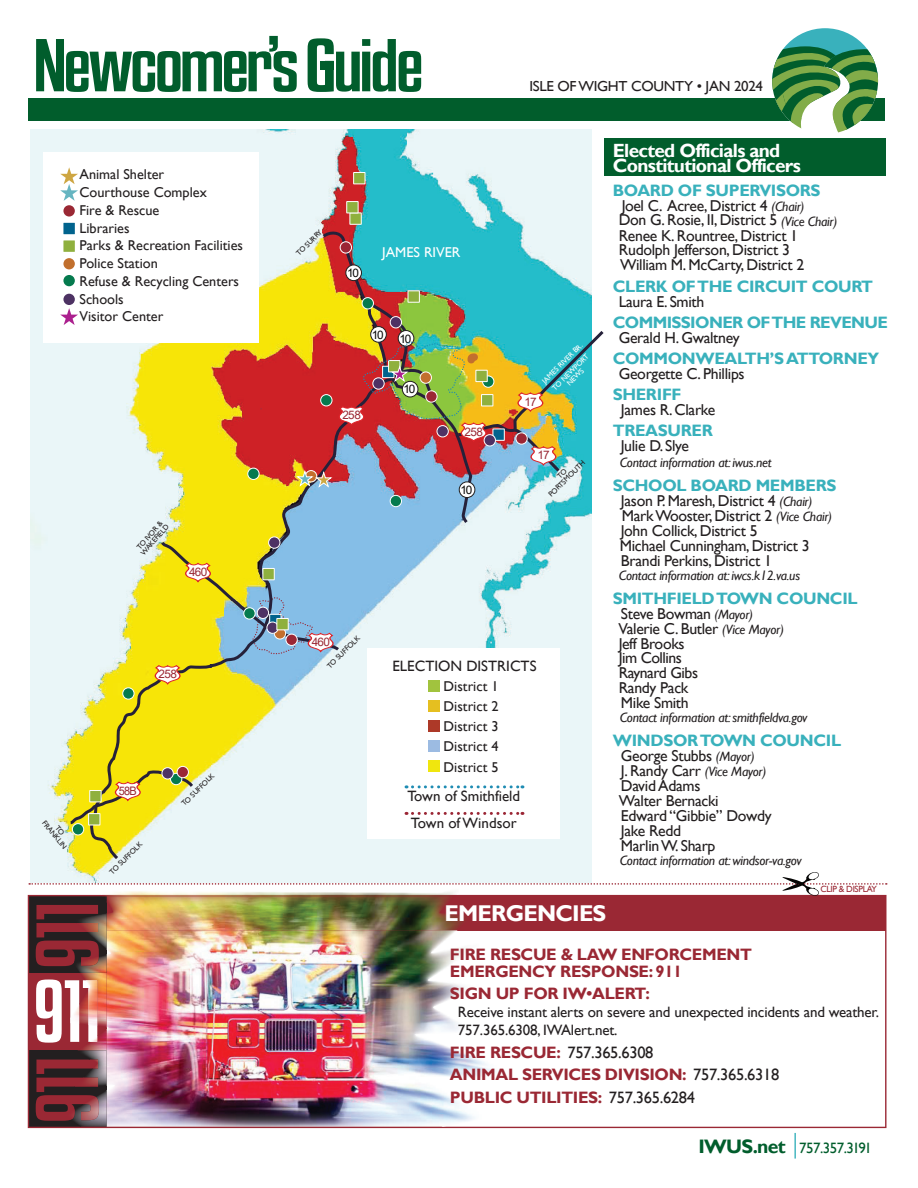
<style>
.page{position:relative;width:918px;height:1188px;background:#fff}
.page>*{position:absolute;margin:0;border:0;box-sizing:border-box;transform-origin:0 0}
.t1{font:700 22.8px "Gill Sans";letter-spacing:-.035em;color:#fff}
.t2{font:700 19.05px/15px "Gill Sans";letter-spacing:-.035em;color:#fff}
.t3{font:700 16.5px "Gill Sans";letter-spacing:-.02em;color:#39b1bc}
.t4{font:700 16.5px/22.5px "Gill Sans";letter-spacing:-.02em;color:#9a2834}
.t5{font:15.75px/15px "Gill Sans";letter-spacing:-.02em;color:#231f20}
.t6{font:15px/18px "Gill Sans";letter-spacing:-.01em;color:#231f20}
.t7{font:15px "Gill Sans";letter-spacing:-.035em;color:#015d2c}
.t8{font:14.55px "Gill Sans";letter-spacing:-.02em;color:#231f20}
.t9{font:14.25px/17.9px "Gill Sans";color:#231f20}
.t10{font:14.25px "Gill Sans";color:#fff}
.t11{font:italic 13.5px "Gill Sans";letter-spacing:-.02em;color:#231f20}
.t12{font:11.7px "Arial";letter-spacing:-.06em;color:#9a2834}
.t13{font:11.7px "Arial";letter-spacing:-.1em;color:#050504}
.t14{font:11.7px "Arial";letter-spacing:-.06em;color:#9a2834;scale:.93 1}
.t15{font:9px "Gill Sans";letter-spacing:-.035em;color:#9a2834}
.t16{font:7.5px/6.8px "Gill Sans";color:#231f20;text-align:center}
.t17{font:7.5px/12px "Gill Sans";color:#fff;text-align:center}
.s1{font-style:italic;font-size:13.5px}
.s2{font-weight:400;color:#231f20}
.s3{font-weight:700;font-size:19.5px}
</style>
<div class="page">
<hr style="left:794px;top:1133px;width:2px;height:26px;background:#39b1bc">
<svg style="left:28px;top:895px;width:858px;height:233px"></svg>
<div style="left:28px;top:98px;width:857px;height:22px;background:#015d2c"></div>
<svg style="left:772px;top:28px;width:106px;height:105px"></svg>
<svg style="left:36px;top:36px;width:261px;height:56px"></svg>
<svg style="left:308px;top:38px;width:113px;height:54px"></svg>
<div style="left:321px;top:61px;width:13px;height:9px;background:#015d2c"></div>
<img style="left:458px;top:896px;width:47px;height:231px">
<img style="left:458px;top:896px;width:20px;height:34px">
<img style="left:67px;top:973px;width:14px;height:78px">
<img style="left:71px;top:1051px;width:10px;height:76px">
<svg style="left:36px;top:1060px;width:45px;height:61px;background:#6d252d"></svg>
<img style="left:70px;top:1004px;width:9px;height:20px">
<img style="left:72px;top:896px;width:9px;height:77px">
<img style="left:72px;top:956px;width:9px;height:10px">
<img style="left:76px;top:923px;width:5px;height:9px">
<img style="left:81px;top:896px;width:377px;height:231px">
<svg style="left:29px;top:872px;width:858px;height:24px"></svg>
<div style="left:604px;top:139px;width:282px;height:37px;background:#015d2c"></div>
<img style="left:30px;top:130px;width:562px;height:753px">
<svg style="left:107px;top:852px;width:14px;height:11px"></svg>
<div style="left:44px;top:152px;width:215px;height:191px;background:#fff"></div>
<div style="left:63px;top:205px;width:12px;height:12px;background:#9a2834;border-radius:50%"></div>
<div style="left:63px;top:258px;width:12px;height:11px;background:#c16f2d;border-radius:50%"></div>
<div style="left:63px;top:275px;width:12px;height:11px;background:#057a4e;border-radius:50%"></div>
<div style="left:63px;top:294px;width:12px;height:11px;background:#4d3263;border-radius:50%"></div>
<svg style="left:87px;top:374px;width:310px;height:478px;background:#e3e9a2"></svg>
<svg style="left:320px;top:520px;width:154px;height:6px"></svg>
<div style="left:123px;top:688px;width:11px;height:11px;background:#057a4e;border-radius:50%"></div>
<div style="left:122px;top:688px;width:12px;height:11px;border:1px solid #fff;border-radius:50%"></div>
<div style="left:72px;top:824px;width:12px;height:11px;background:#057a4e;border-radius:50%"></div>
<div style="left:72px;top:823px;width:12px;height:12px;border:1px solid #fff;border-radius:50%"></div>
<div style="left:177px;top:766px;width:11px;height:12px;background:#9b2635;border-radius:50%"></div>
<div style="left:177px;top:766px;width:12px;height:12px;border:1px solid #fff;border-radius:50%"></div>
<div style="left:162px;top:767px;width:12px;height:12px;border:1px solid #fff;border-radius:50%"></div>
<div style="left:368px;top:649px;width:192px;height:190px;background:#fff"></div>
<div style="left:428px;top:681px;width:12px;height:11px;background:#a1c33e"></div>
<div style="left:428px;top:701px;width:12px;height:11px;background:#e5bf20"></div>
<div style="left:428px;top:721px;width:12px;height:11px;background:#ad3928"></div>
<div style="left:428px;top:741px;width:12px;height:11px;background:#9cbbe2"></div>
<div style="left:428px;top:761px;width:12px;height:11px;background:#f0e60e"></div>
<svg style="left:406px;top:785px;width:117px;height:4px"></svg>
<svg style="left:406px;top:812px;width:117px;height:3px"></svg>
<svg style="left:153px;top:664px;width:29px;height:22px"></svg>
<svg style="left:67px;top:770px;width:129px;height:57px;background:#e2d645"></svg>
<div style="left:90px;top:791px;width:11px;height:11px;background:#8fb03e"></div>
<div style="left:90px;top:790px;width:11px;height:12px;border:1px solid #fff"></div>
<div style="left:89px;top:814px;width:11px;height:11px;background:#8fb03e"></div>
<div style="left:88px;top:813px;width:12px;height:12px;border:1px solid #fff"></div>
<svg style="left:60px;top:167px;width:18px;height:34px"></svg>
<svg style="left:60px;top:308px;width:18px;height:17px"></svg>
<div style="left:63px;top:240px;width:12px;height:12px;background:#8fb03e"></div>
<div style="left:63px;top:223px;width:12px;height:11px;background:#01638d"></div>
<svg style="left:222px;top:134px;width:385px;height:386px;background:#aab39c"></svg>
<div style="left:493px;top:429px;width:11px;height:11px;background:#01638d"></div>
<div style="left:493px;top:429px;width:12px;height:12px;border:1px solid #fff"></div>
<div style="left:484px;top:435px;width:11px;height:11px;background:#4e3264;border-radius:50%"></div>
<div style="left:484px;top:434px;width:12px;height:12px;border:1px solid #fff;border-radius:50%"></div>
<svg style="left:157px;top:529px;width:185px;height:127px;background:#bac876"></svg>
<p class="t9" style="left:80px;top:165px;width:165px">Animal Shelter<br>Courthouse Complex<br>Fire &amp; Rescue<br>Libraries<br>Parks &amp; Recreation Facilities<br>Police Station<br>Refuse &amp; Recycling Centers<br>Schools<br>Visitor Center</p>
<p class="t16" style="left:52px;top:815px;width:36px;rotate:51deg">TO<br>FRANKLIN</p>
<p class="t16" style="left:135px;top:547px;width:40px;text-align:left;rotate:-49deg">TO IVOR &amp;<br>WAKEFIELD</p>
<p class="t12" style="left:189px;top:565px;width:20px">460</p>
<p class="t12" style="left:159px;top:668px;width:20px">258</p>
<p class="t14" style="left:119px;top:784px;width:21px">58B</p>
<p class="t16" style="left:108px;top:871px;width:44px;rotate:-45deg">TO SUFFOLK</p>
<p class="t16" style="left:180px;top:802px;width:44px;rotate:-45deg">TO SUFFOLK</p>
<p class="t8" style="left:529px;top:77px;width:235px">ISLE OF WIGHT COUNTY • JAN 2024</p>
<p class="t16" style="left:295px;top:252px;width:35px;rotate:-45deg">TO SURRY</p>
<p class="t13" style="left:347px;top:267px;width:13px">10</p>
<p class="t12" style="left:342px;top:409px;width:20px">258</p>
<p class="t16" style="left:326px;top:665px;width:44px;rotate:-45deg">TO SUFFOLK</p>
<p class="t12" style="left:312px;top:635px;width:20px">460</p>
<p class="t10" style="left:382px;top:244px;width:80px">JAMES RIVER</p>
<p class="t13" style="left:372px;top:328px;width:13px">10</p>
<p class="t13" style="left:399px;top:332px;width:13px">10</p>
<p class="t13" style="left:404px;top:383px;width:13px">10</p>
<p class="t12" style="left:465px;top:425px;width:20px">258</p>
<p class="t13" style="left:461px;top:483px;width:13px">10</p>
<p class="t17" style="left:539px;top:378px;width:55px;rotate:-45deg">JAMES RIVER BR.<br>TO NEWPORT</p>
<p class="t17" style="left:564px;top:380px;width:22px;rotate:-45deg">NEWS</p>
<p class="t12" style="left:524px;top:395px;width:14px">17</p>
<p class="t12" style="left:537px;top:449px;width:14px">17</p>
<p class="t16" style="left:543px;top:488px;width:50px;rotate:-45deg">TO<br>PORTSMOUTH</p>
<p class="t6" style="left:392px;top:656px;width:146px">ELECTION DISTRICTS</p>
<p class="t9" style="left:444px;top:676px;width:56px;line-height:20.1px;text-align:justify">District 1<br>District 2<br>District 3<br>District 4<br>District 5</p>
<p class="t6" style="left:407px;top:782px;width:114px;line-height:27px">Town of Smithfield<br>Town of Windsor</p>
<p class="t2" style="left:613px;top:142px;width:190px">Elected Officials and<br>Constitutional Officers</p>
<p class="t3" style="left:613px;top:180px;width:209px">BOARD OF SUPERVISORS</p>
<p class="t5" style="left:619px;top:197px;width:220px">Joel C. Acree, District 4 <span class="s1">(Chair)<br></span>Don G. Rosie, II, District 5 <span class="s1">(Vice Chair)<br></span>Renee K. Rountree, District 1<br>Rudolph Jefferson, District 3<br>William M. McCarty, District 2</p>
<p class="t3" style="left:613px;top:276px;width:262px">CLERK OF THE CIRCUIT COURT</p>
<p class="t5" style="left:619px;top:293px;width:87px">Laura E. Smith</p>
<p class="t3" style="left:613px;top:312px;width:277px">COMMISSIONER OF THE REVENUE</p>
<p class="t5" style="left:619px;top:329px;width:122px">Gerald H. Gwaltney</p>
<p class="t3" style="left:613px;top:348px;width:268px">COMMONWEALTH’S ATTORNEY</p>
<p class="t5" style="left:619px;top:365px;width:127px">Georgette C. Phillips</p>
<p class="t3" style="left:613px;top:384px;width:70px">SHERIFF</p>
<p class="t5" style="left:621px;top:401px;width:96px">James R. Clarke</p>
<p class="t3" style="left:613px;top:420px;width:102px">TREASURER</p>
<p class="t5" style="left:621px;top:437px;width:70px">Julie D. Slye</p>
<p class="t11" style="left:620px;top:454px;width:153px">Contact information at: iwus.net</p>
<p class="t3" style="left:613px;top:476px;width:225px">SCHOOL BOARD MEMBERS</p>
<p class="t5" style="left:620px;top:493px;width:214px">Jason P. Maresh, District 4 <span class="s1">(Chair)<br></span>Mark Wooster, District 2 <span class="s1">(Vice Chair)<br></span>John Collick, District 5<br>Michael Cunningham, District 3<br>Brandi Perkins, District 1</p>
<p class="t11" style="left:619px;top:567px;width:183px">Contact information at: iwcs.k12.va.us</p>
<p class="t3" style="left:613px;top:588px;width:246px">SMITHFIELD TOWN COUNCIL</p>
<p class="t5" style="left:619px;top:605px;width:167px">Steve Bowman <span class="s1">(Mayor)<br></span>Valerie C. Butler <span class="s1">(Vice Mayor)<br></span>Jeff Brooks<br>Jim Collins<br>Raynard Gibs<br>Randy Pack<br>Mike Smith</p>
<p class="t11" style="left:620px;top:709px;width:189px">Contact information at: smithfieldva.gov</p>
<p class="t3" style="left:613px;top:731px;width:230px">WINDSOR TOWN COUNCIL</p>
<p class="t5" style="left:619px;top:748px;width:154px">George Stubbs <span class="s1">(Mayor)<br></span>J. Randy Carr <span class="s1">(Vice Mayor)<br></span>David Adams<br>Walter Bernacki<br>Edward “Gibbie” Dowdy<br>Jake Redd<br>Marlin W. Sharp</p>
<p class="t11" style="left:620px;top:852px;width:183px">Contact information at: windsor-va.gov</p>
<p class="t15" style="left:820px;top:884px;width:58px">CLIP &amp; DISPLAY</p>
<h1 class="t1" style="left:445px;top:900px;width:163px">EMERGENCIES</h1>
<p class="t4" style="left:450px;top:946px;width:304px;line-height:16.5px">FIRE RESCUE &amp; LAW ENFORCEMENT<br>EMERGENCY RESPONSE: 911</p>
<p class="t4" style="left:450px;top:982px;width:202px">SIGN UP FOR IW•ALERT:</p>
<p class="t6" style="left:458px;top:1003px;width:423px">Receive instant alerts on severe and unexpected incidents and weather.<br>757.365.6308, IWAlert.net.</p>
<p class="t4" style="left:450px;top:1041px;width:331px">FIRE RESCUE: <span class="s2">757.365.6308<br></span>ANIMAL SERVICES DIVISION: <span class="s2">757.365.6318<br></span>PUBLIC UTILITIES: <span class="s2">757.365.6284</span></p>
<p class="t7" style="left:699px;top:1139px;width:175px"><span class="s3">IWUS.net</span> 757.357.3191</p>
</div>
